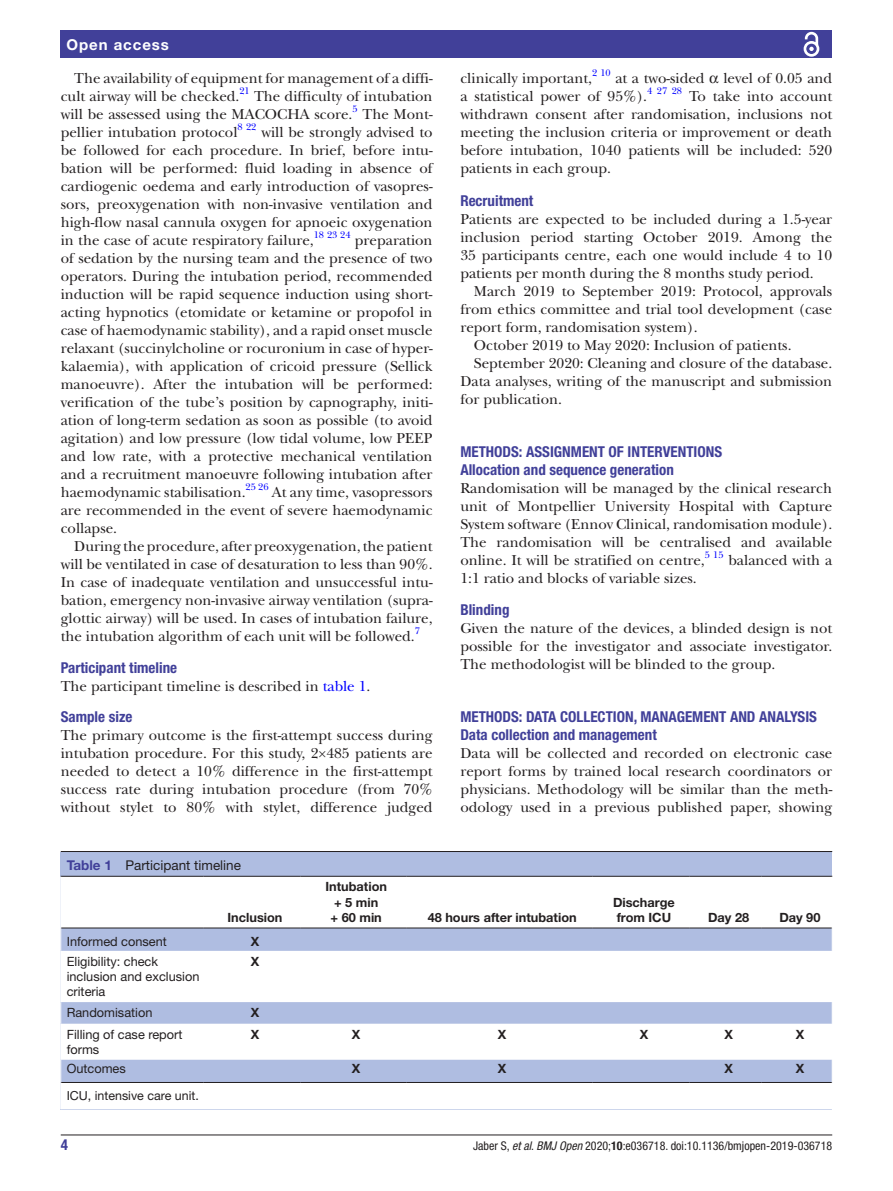
<style>
.page{position:relative;width:893px;height:1191px;background:#fff}
.page>*{position:absolute;margin:0;border:0;box-sizing:border-box;transform-origin:0 0}
.t1{font:15px/18px "New Baskerville";color:#231f20;text-align:justify}
.t2{font:700 condensed 15px/18px "Helvetica Neue LT Std";color:#414099}
.t3{font:700 15px "Helvetica Neue LT Std";letter-spacing:.065em;color:#fff}
.t4{font:13.5px "Helvetica Neue LT Std";color:#231f20}
.t5{font:12.75px/15.3px "Helvetica Neue LT Std";color:#231f20}
.t6{font:700 12.75px/15.3px "Helvetica Neue LT Std";color:#231f20;text-align:center}
.t7{font:12.45px "Helvetica Neue LT Std";color:#231f20}
.t8{font:condensed 12px "Helvetica Neue LT Std";color:#231f20}
.t9{font:9.9px "New Baskerville";color:#00f}
.s1{color:#00f}
.s2{font-weight:700;color:#414099}
.s3{font-style:italic}
.s4{font-weight:700}
</style>
<div class="page">
<hr style="left:61px;top:1134px;width:771px;height:1px;background:#231f20">
<div style="left:61px;top:31px;width:771px;height:27px;background:#414099"></div>
<svg style="left:803px;top:31px;width:17px;height:26px"></svg>
<div style="left:61px;top:852px;width:771px;height:257px;background:#afbde1"></div>
<hr style="left:61px;top:851px;width:771px;height:1px;background:#231f20">
<div style="left:61px;top:877px;width:771px;height:232px;background:#fff"></div>
<svg style="left:61px;top:928px;width:771px;height:154px;fill:#fff"></svg>
<hr style="left:61px;top:876px;width:143px;height:1px;background:#231f20">
<hr style="left:61px;top:927px;width:143px;height:1px;background:#231f20">
<hr style="left:204px;top:876px;width:96px;height:1px;background:#231f20">
<hr style="left:204px;top:927px;width:96px;height:1px;background:#231f20">
<hr style="left:300px;top:876px;width:106px;height:1px;background:#231f20">
<hr style="left:300px;top:927px;width:106px;height:1px;background:#231f20">
<hr style="left:406px;top:876px;width:186px;height:1px;background:#231f20">
<hr style="left:406px;top:927px;width:186px;height:1px;background:#231f20">
<hr style="left:592px;top:876px;width:98px;height:1px;background:#231f20">
<hr style="left:592px;top:927px;width:98px;height:1px;background:#231f20">
<hr style="left:690px;top:876px;width:72px;height:1px;background:#231f20">
<hr style="left:690px;top:927px;width:72px;height:1px;background:#231f20">
<hr style="left:762px;top:876px;width:70px;height:1px;background:#231f20">
<hr style="left:762px;top:927px;width:70px;height:1px;background:#231f20">
<hr style="left:204px;top:1082px;width:96px;height:1px;background:#231f20">
<hr style="left:300px;top:1082px;width:106px;height:1px;background:#231f20">
<hr style="left:406px;top:1082px;width:186px;height:1px;background:#231f20">
<hr style="left:592px;top:1082px;width:98px;height:1px;background:#231f20">
<hr style="left:690px;top:1082px;width:72px;height:1px;background:#231f20">
<hr style="left:762px;top:1082px;width:70px;height:1px;background:#231f20">
<hr style="left:61px;top:1082px;width:143px;height:1px;background:#231f20">
<svg style="left:60px;top:928px;width:1px;height:22px"></svg>
<svg style="left:60px;top:1002px;width:1px;height:21px"></svg>
<svg style="left:60px;top:1059px;width:1px;height:50px"></svg>
<hr style="left:67px;top:1099px;width:765px;height:2px;background:#fff">
<p class="t3" style="left:66px;top:35px;width:104px">Open access</p>
<p class="t1" style="left:61px;top:69px;width:373px;text-indent:14px">The availability of equipment for management of a diffi&shy;cult airway will be checked.</p>
<p class="t9" style="left:239px;top:85px;width:12px">21</p>
<p class="t1" style="left:61px;top:87px;width:373px;text-indent:193px">The difficulty of intubation will be assessed using the MACOCHA score.</p>
<p class="t9" style="left:352px;top:103px;width:7px">5</p>
<p class="t1" style="left:362px;top:105px;width:72px">The Mont-</p>
<p class="t1" style="left:61px;top:123px;width:178px">pellier intubation protocol</p>
<p class="t9" style="left:238px;top:121px;width:20px">8 22</p>
<p class="t1" style="left:61px;top:123px;width:373px;text-indent:201px">will be strongly advised to be followed for each procedure. In brief, before intu&shy;bation will be performed: fluid loading in absence of cardiogenic oedema and early introduction of vasopres&shy;sors, preoxygenation with non-invasive ventilation and high-flow nasal cannula oxygen for apnoeic oxygenation in the case of acute respiratory failure,</p>
<p class="t9" style="left:314px;top:229px;width:38px">18 23 24</p>
<p class="t1" style="left:61px;top:231px;width:373px;text-indent:294px">preparation of sedation by the nursing team and the presence of two operators. During the intubation period, recommended induction will be rapid sequence induction using short&shy;acting hypnotics (etomidate or ketamine or propofol in case of haemodynamic stability), and a rapid onset muscle relaxant (succinylcholine or rocuronium in case of hyper&shy;kalaemia), with application of cricoid pressure (Sellick manoeuvre). After the intubation will be performed: verification of the tube’s position by capnography, initi&shy;ation of long-term sedation as soon as possible (to avoid agitation) and low pressure (low tidal volume, low PEEP and low rate, with a protective mechanical ventilation and a recruitment manoeuvre following intubation after haemodynamic stabilisation.<sup>25</sup> <sup>26</sup> At any time, vasopressors are recommended in the event of severe haemodynamic collapse.</p>
<p class="t1" style="left:61px;top:537px;width:373px;text-indent:14px">During the procedure, after preoxygenation, the patient will be ventilated in case of desaturation to less than 90%.<br>In case of inadequate ventilation and unsuccessful intu&shy;bation, emergency non-invasive airway ventilation (supra&shy;glottic airway) will be used. In cases of intubation failure, the intubation algorithm of each unit will be followed.</p>
<p class="t9" style="left:415px;top:625px;width:7px">7</p>
<p class="t2" style="left:61px;top:658px;width:118px">Participant timeline</p>
<p class="t1" style="left:61px;top:677px;width:311px">The participant timeline is described in <span class="s1">table 1</span>.</p>
<p class="t2" style="left:61px;top:707px;width:73px">Sample size</p>
<p class="t1" style="left:61px;top:726px;width:373px">The primary outcome is the first-attempt success during intubation procedure. For this study, 2×485 patients are needed to detect a 10% difference in the first-attempt success rate during intubation procedure (from 70% without stylet to 80% with stylet, difference judged</p>
<p class="t4" style="left:67px;top:857px;width:176px"><span class="s2">Table 1</span> Participant timeline</p>
<p class="t1" style="left:460px;top:69px;width:133px">clinically important,</p>
<p class="t9" style="left:592px;top:67px;width:20px">2 10</p>
<p class="t1" style="left:460px;top:69px;width:373px;text-indent:155px">at a two-sided level of 0.05 and a statistical power of 95%).</p>
<p class="t9" style="left:647px;top:85px;width:36px">4 27 28</p>
<p class="t1" style="left:460px;top:87px;width:373px;text-indent:229px">To take into account withdrawn consent after randomisation, inclusions not meeting the inclusion criteria or improvement or death before intubation, 1040 patients will be included: 520 patients in each group.</p>
<p class="t2" style="left:460px;top:191px;width:75px">Recruitment</p>
<p class="t1" style="left:460px;top:210px;width:373px">Patients are expected to be included during a 1.5-year inclusion period starting October 2019. Among the 35 participants centre, each one would include 4 to 10 patients per month during the 8 months study period.</p>
<p class="t1" style="left:474px;top:282px;width:360px">March 2019 to September 2019: Protocol, approvals</p>
<p class="t1" style="left:460px;top:300px;width:373px">from ethics committee and trial tool development (case</p>
<p class="t1" style="left:460px;top:318px;width:239px">report form, randomisation system).</p>
<p class="t1" style="left:474px;top:336px;width:319px">October 2019 to May 2020: Inclusion of patients.</p>
<p class="t1" style="left:474px;top:354px;width:360px">September 2020: Cleaning and closure of the database.</p>
<p class="t1" style="left:460px;top:372px;width:373px">Data analyses, writing of the manuscript and submission</p>
<p class="t1" style="left:460px;top:390px;width:103px">for publication.</p>
<p class="t2" style="left:460px;top:442px;width:263px">METHODS: ASSIGNMENT OF INTERVENTIONS<br>Allocation and sequence generation</p>
<p class="t1" style="left:460px;top:479px;width:373px">Randomisation will be managed by the clinical research unit of Montpellier University Hospital with Capture System software (Ennov Clinical, randomisation module).<br>The randomisation will be centralised and available online. It will be stratified on centre,<sup>5</sup> <sup>15</sup> balanced with a 1:1 ratio and blocks of variable sizes.</p>
<p class="t2" style="left:460px;top:600px;width:51px">Blinding</p>
<p class="t1" style="left:460px;top:619px;width:373px">Given the nature of the devices, a blinded design is not possible for the investigator and associate investigator.<br>The methodologist will be blinded to the group.</p>
<p class="t2" style="left:460px;top:707px;width:358px">METHODS: DATA COLLECTION, MANAGEMENT AND ANALYSIS<br>Data collection and management</p>
<p class="t1" style="left:460px;top:744px;width:373px">Data will be collected and recorded on electronic case report forms by trained local research coordinators or physicians. Methodology will be similar than the meth&shy;odology used in a previous published paper, showing</p>
<p class="t6" style="left:227px;top:909px;width:56px">Inclusion</p>
<p class="t6" style="left:325px;top:879px;width:63px">Intubation + 5 min<br>+ 60 min</p>
<p class="t6" style="left:428px;top:909px;width:150px">48 hours after intubation</p>
<p class="t6" style="left:613px;top:894px;width:63px;text-align:left">Discharge from ICU</p>
<p class="t6" style="left:708px;top:909px;width:43px">Day 28</p>
<p class="t6" style="left:779px;top:909px;width:43px">Day 90</p>
<p class="t5" style="left:67px;top:933px;width:102px">Informed consent</p>
<p class="t6" style="left:251px;top:933px;width:10px">X</p>
<p class="t5" style="left:67px;top:953px;width:134px">Eligibility: check inclusion and exclusion criteria</p>
<p class="t6" style="left:251px;top:953px;width:10px">X</p>
<p class="t5" style="left:67px;top:1005px;width:87px">Randomisation</p>
<p class="t6" style="left:251px;top:1005px;width:10px">X</p>
<p class="t5" style="left:67px;top:1026px;width:117px">Filling of case report forms</p>
<p class="t6" style="left:251px;top:1026px;width:10px">X</p>
<p class="t6" style="left:352px;top:1026px;width:10px">X</p>
<p class="t6" style="left:498px;top:1026px;width:10px">X</p>
<p class="t6" style="left:640px;top:1026px;width:10px">X</p>
<p class="t6" style="left:724px;top:1026px;width:10px">X</p>
<p class="t6" style="left:796px;top:1026px;width:10px">X</p>
<p class="t5" style="left:67px;top:1061px;width:61px">Outcomes</p>
<p class="t6" style="left:352px;top:1061px;width:10px">X</p>
<p class="t6" style="left:498px;top:1061px;width:10px">X</p>
<p class="t6" style="left:724px;top:1061px;width:10px">X</p>
<p class="t6" style="left:796px;top:1061px;width:10px">X</p>
<p class="t7" style="left:67px;top:1088px;width:134px">ICU, intensive care unit.</p>
<p class="t2" style="left:61px;top:1135px;width:9px">4</p>
<p class="t8" style="left:473px;top:1138px;width:361px">Jaber S, <span class="s3">et al</span>. <span class="s3">BMJ Open</span> 2020;<span class="s4">10</span>:e036718. doi:10.1136/bmjopen-2019-036718</p>
</div>
